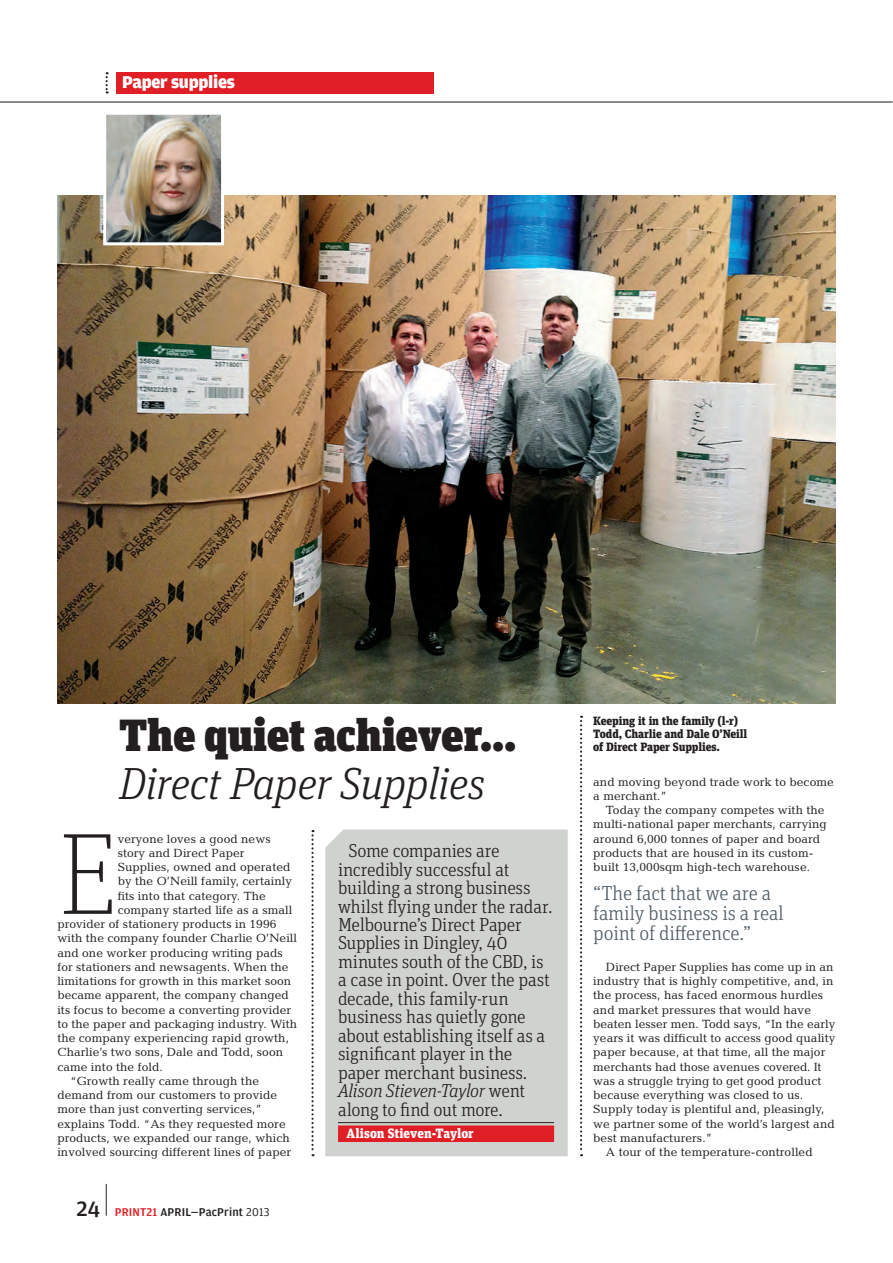
<style>
.page{position:relative;width:893px;height:1263px;background:#fff}
.page>*{position:absolute;margin:0;border:0;box-sizing:border-box;transform-origin:0 0}
.t1{font:100 115.95px "Unit Slab OT";color:#231f20}
.t2{font:italic 300 45px "Unit Slab Pro";letter-spacing:-.015em;color:#231f20}
.t3{font:900 45px "Unit Slab Pro";letter-spacing:-.005em;color:#231f20}
.t4{font:300 20.25px/20.2px "Unit Slab Pro";letter-spacing:-.01em;color:#515e66}
.t5{font:300 18.75px/18.5px "Unit Slab Pro";letter-spacing:-.01em;color:#231f20}
.t6{font:900 18px "Amplitude";letter-spacing:-.015em;color:#fff}
.t7{font:900 13.5px "Unit Slab OT";color:#fff}
.t8{font:12px/14.2px "Candida";letter-spacing:.005em;color:#231f20}
.t9{font:900 12px/12.8px "Unit Slab OT";letter-spacing:-.01em;color:#231f20}
.t10{font:500 12px "Amplitude";letter-spacing:.015em;color:#231f20}
.s1{font-family:"Unit Slab Pro";font-size:22.5px}
.s2{color:#e01e25}
.s3{font-weight:400}
.s4{font-style:italic}
</style>
<div class="page">
<hr style="left:0;top:101px;width:892px;height:2px;background:#231f20">
<hr style="left:106px;top:1184px;width:1px;height:31px;background:#231f20">
<svg style="left:106px;top:72px;width:2px;height:21px"></svg>
<img style="left:57px;top:196px;width:778px;height:508px">
<svg style="left:311px;top:830px;width:2px;height:326px"></svg>
<svg style="left:580px;top:716px;width:2px;height:440px"></svg>
<div style="left:116px;top:72px;width:318px;height:21px;background:#e01e25"></div>
<div style="left:325px;top:829px;width:243px;height:327px;background:#cfd2ce"></div>
<hr style="left:338px;top:1122px;width:216px;height:1px;background:#231f20">
<div style="left:338px;top:1125px;width:216px;height:17px;background:#e01e25"></div>
<img style="left:102px;top:114px;width:124px;height:133px">
<h3 class="t6" style="left:122px;top:72px;width:114px">Paper supplies</h3>
<h2 class="t3" style="left:119px;top:702px;width:399px">The quiet achiever…</h2>
<h2 class="t2" style="left:119px;top:754px;width:368px">Direct Paper Supplies</h2>
<h1 class="t1" style="left:57px;top:810px;width:61px">E</h1>
<p class="t8" style="left:118px;top:831px;width:155px">veryone loves a good news</p>
<p class="t8" style="left:118px;top:845px;width:128px">story and Direct Paper</p>
<p class="t8" style="left:118px;top:860px;width:174px">Supplies, owned and operated</p>
<p class="t8" style="left:118px;top:874px;width:176px">by the O’Neill family, certainly</p>
<p class="t8" style="left:118px;top:888px;width:150px">fits into that category. The</p>
<p class="t8" style="left:118px;top:902px;width:176px">company started life as a small</p>
<p class="t8" style="left:57px;top:917px;width:221px">provider of stationery products in 1996</p>
<p class="t8" style="left:57px;top:931px;width:241px">with the company founder Charlie O’Neill</p>
<p class="t8" style="left:57px;top:945px;width:227px">and one worker producing writing pads</p>
<p class="t8" style="left:57px;top:959px;width:233px">for stationers and newsagents. When the</p>
<p class="t8" style="left:57px;top:974px;width:235px">limitations for growth in this market soon</p>
<p class="t8" style="left:57px;top:988px;width:233px">became apparent, the company changed</p>
<p class="t8" style="left:57px;top:1002px;width:235px">its focus to become a converting provider</p>
<p class="t8" style="left:57px;top:1016px;width:241px">to the paper and packaging industry. With</p>
<p class="t8" style="left:57px;top:1031px;width:233px">the company experiencing rapid growth,</p>
<p class="t8" style="left:57px;top:1045px;width:227px">Charlie’s two sons, Dale and Todd, soon</p>
<p class="t8" style="left:57px;top:1059px;width:107px">came into the fold.</p>
<p class="t8" style="left:70px;top:1073px;width:190px">“Growth really came through the</p>
<p class="t8" style="left:57px;top:1088px;width:221px">demand from our customers to provide</p>
<p class="t8" style="left:57px;top:1102px;width:206px">more than just converting services,”</p>
<p class="t8" style="left:57px;top:1116px;width:230px">explains Todd. “As they requested more</p>
<p class="t8" style="left:57px;top:1130px;width:234px">products, we expanded our range, which</p>
<p class="t8" style="left:57px;top:1145px;width:235px">involved sourcing different lines of paper</p>
<p class="t10" style="left:76px;top:1205px;width:195px"><span class="s1">24</span> <span class="s2">Print21</span> April—PacPrint <span class="s3">2013</span></p>
<p class="t5" style="left:338px;top:841px;width:216px;text-indent:10px">Some companies are incredibly successful at building a strong business whilst flying under the radar.<br>Melbourne’s Direct Paper<br>Supplies in Dingley, 40 minutes south of the CBD, is a case in point. Over the past decade, this family-run business has quietly gone about establishing itself as a significant player in the paper merchant business.<br><span class="s4">Alison Stieven-Taylor</span> went along to find out more.</p>
<p class="t7" style="left:346px;top:1124px;width:129px">Alison Stieven-Taylor</p>
<p class="t9" style="left:593px;top:714px;width:156px">Keeping it in the family (l-r)<br>Todd, Charlie and Dale O’Neill of Direct Paper Supplies.</p>
<p class="t8" style="left:593px;top:774px;width:242px">and moving beyond trade work to become a merchant.”</p>
<p class="t8" style="left:593px;top:803px;width:235px;text-indent:13px">Today the company competes with the multi-national paper merchants, carrying around 6,000 tonnes of paper and board products that are housed in its custom&shy;built 13,000sqm high-tech warehouse.</p>
<h3 class="t4" style="left:593px;top:882px;width:192px">“The fact that we are a family business is a real point of difference.”</h3>
<p class="t8" style="left:606px;top:959px;width:229px">Direct Paper Supplies has come up in an</p>
<p class="t8" style="left:593px;top:974px;width:242px">industry that is highly competitive, and, in</p>
<p class="t8" style="left:593px;top:988px;width:231px">the process, has faced enormous hurdles</p>
<p class="t8" style="left:593px;top:1002px;width:219px">and market pressures that would have</p>
<p class="t8" style="left:593px;top:1016px;width:244px">beaten lesser men. Todd says, “In the early</p>
<p class="t8" style="left:593px;top:1031px;width:244px">years it was difficult to access good quality</p>
<p class="t8" style="left:593px;top:1045px;width:234px">paper because, at that time, all the major</p>
<p class="t8" style="left:593px;top:1059px;width:230px">merchants had those avenues covered. It</p>
<p class="t8" style="left:593px;top:1073px;width:230px">was a struggle trying to get good product</p>
<p class="t8" style="left:593px;top:1088px;width:211px">because everything was closed to us.</p>
<p class="t8" style="left:593px;top:1102px;width:233px">Supply today is plentiful and, pleasingly,</p>
<p class="t8" style="left:593px;top:1116px;width:243px">we partner some of the world’s largest and</p>
<p class="t8" style="left:593px;top:1130px;width:121px">best manufacturers.”</p>
<p class="t8" style="left:606px;top:1145px;width:208px">A tour of the temperature-controlled</p>
</div>
